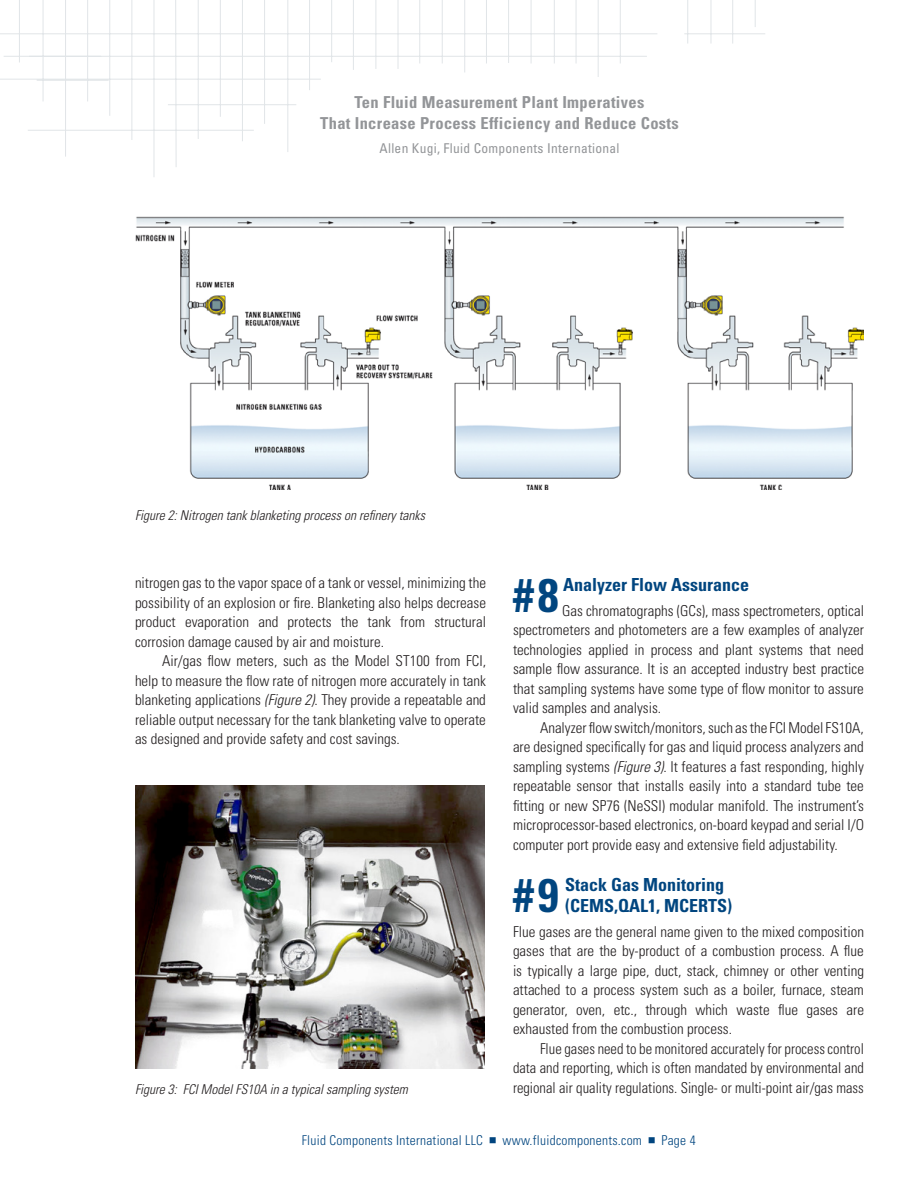
<style>
.page{position:relative;width:918px;height:1188px;background:#fff}
.page>*{position:absolute;margin:0;border:0;box-sizing:border-box;transform-origin:0 0}
.Subhead{font:700 condensed 47.1px "Univers";color:#01457f}
.Subhead-2{font:700 condensed 18px/21px "Univers";color:#01457f}
.Title_-_page_header{font:700 condensed 16.5px/21px "Univers";letter-spacing:.02em;color:#939598;text-align:center}
.Text{font:300 condensed 15px/19.5px "Univers";color:#231f20;text-align:justify}
.Text_-_first_paragra{font:300 condensed 15px/19.5px "Univers";color:#231f20;text-align:justify}
.t1{font:italic 300 condensed 13.5px "Univers";color:#231f20}
.Text-2{font:300 condensed 13.5px "Univers";letter-spacing:.02em;color:#01457f}
.Title_-_page_header-2{font:condensed 13.5px "Univers";letter-spacing:.02em;color:#939598}
.s1{font-style:italic}
</style>
<div class="page">
<svg style="left:0;top:0;width:765px;height:177px"></svg>
<img style="left:135px;top:216px;width:729px;height:274px">
<img style="left:135px;top:785px;width:350px;height:284px">
<p class="Title_-_page_header" style="left:320px;top:91px;width:360px">Ten Fluid Measurement Plant Imperatives<br>That Increase Process Efficiency and Reduce Costs</p>
<p class="Title_-_page_header-2" style="left:380px;top:140px;width:241px">Allen Kugi, Fluid Components International</p>
<p class="t1" style="left:135px;top:507px;width:292px">Figure 2: Nitrogen tank blanketing process on refinery tanks</p>
<p class="Text_-_first_paragra" style="left:135px;top:573px;width:353px">nitrogen gas to the vapor space of a tank or vessel, minimizing the possibility of an explosion or fire. Blanketing also helps decrease product evaporation and protects the tank from structural corrosion damage caused by air and moisture.</p>
<p class="Text" style="left:135px;top:651px;width:353px;text-indent:27px">Air/gas flow meters, such as the Model ST100 from FCI, help to measure the flow rate of nitrogen more accurately in tank blanketing applications <span class="s1">(Figure 2)</span>. They provide a repeatable and reliable output necessary for the tank blanketing valve to operate as designed and provide safety and cost savings.</p>
<p class="t1" style="left:135px;top:1081px;width:274px">Figure 3: FCI Model FS10A in a typical sampling system</p>
<p class="Subhead" style="left:513px;top:566px;width:47px">#8</p>
<p class="Subhead-2" style="left:563px;top:574px;width:187px">Analyzer Flow Assurance</p>
<p class="Text_-_first_paragra" style="left:513px;top:601px;width:353px;text-indent:49px">Gas chromatographs (GCs), mass spectrometers, optical spectrometers and photometers are a few examples of analyzer technologies applied in process and plant systems that need sample flow assurance. It is an accepted industry best practice that sampling systems have some type of flow monitor to assure valid samples and analysis.</p>
<p class="Text" style="left:513px;top:718px;width:353px;text-indent:27px">Analyzer flow switch/monitors, such as the FCI Model FS10A, are designed specifically for gas and liquid process analyzers and sampling systems <span class="s1">(Figure 3)</span>. It features a fast responding, highly repeatable sensor that installs easily into a standard tube tee fitting or new SP76 (NeSSI) modular manifold. The instrument’s microprocessor-based electronics, on-board keypad and serial I/O computer port provide easy and extensive field adjustability.</p>
<p class="Subhead" style="left:513px;top:866px;width:47px">#9</p>
<p class="Subhead-2" style="left:565px;top:874px;width:169px">Stack Gas Monitoring (CEMS,QAL1, MCERTS)</p>
<p class="Text_-_first_paragra" style="left:513px;top:922px;width:353px">Flue gases are the general name given to the mixed composition gases that are the by-product of a combustion process. A flue is typically a large pipe, duct, stack, chimney or other venting attached to a process system such as a boiler, furnace, steam generator, oven, etc., through which waste flue gases are exhausted from the combustion process.</p>
<p class="Text" style="left:513px;top:1039px;width:352px;text-indent:27px">Flue gases need to be monitored accurately for process control data and reporting, which is often mandated by environmental and regional air quality regulations. Single- or multi-point air/gas mass</p>
<p class="Text-2" style="left:302px;top:1132px;width:183px">Fluid Components International LLC</p>
<p class="Text-2" style="left:503px;top:1132px;width:141px">www.fluidcomponents.com</p>
<p class="Text-2" style="left:661px;top:1132px;width:36px">Page 4</p>
</div>
